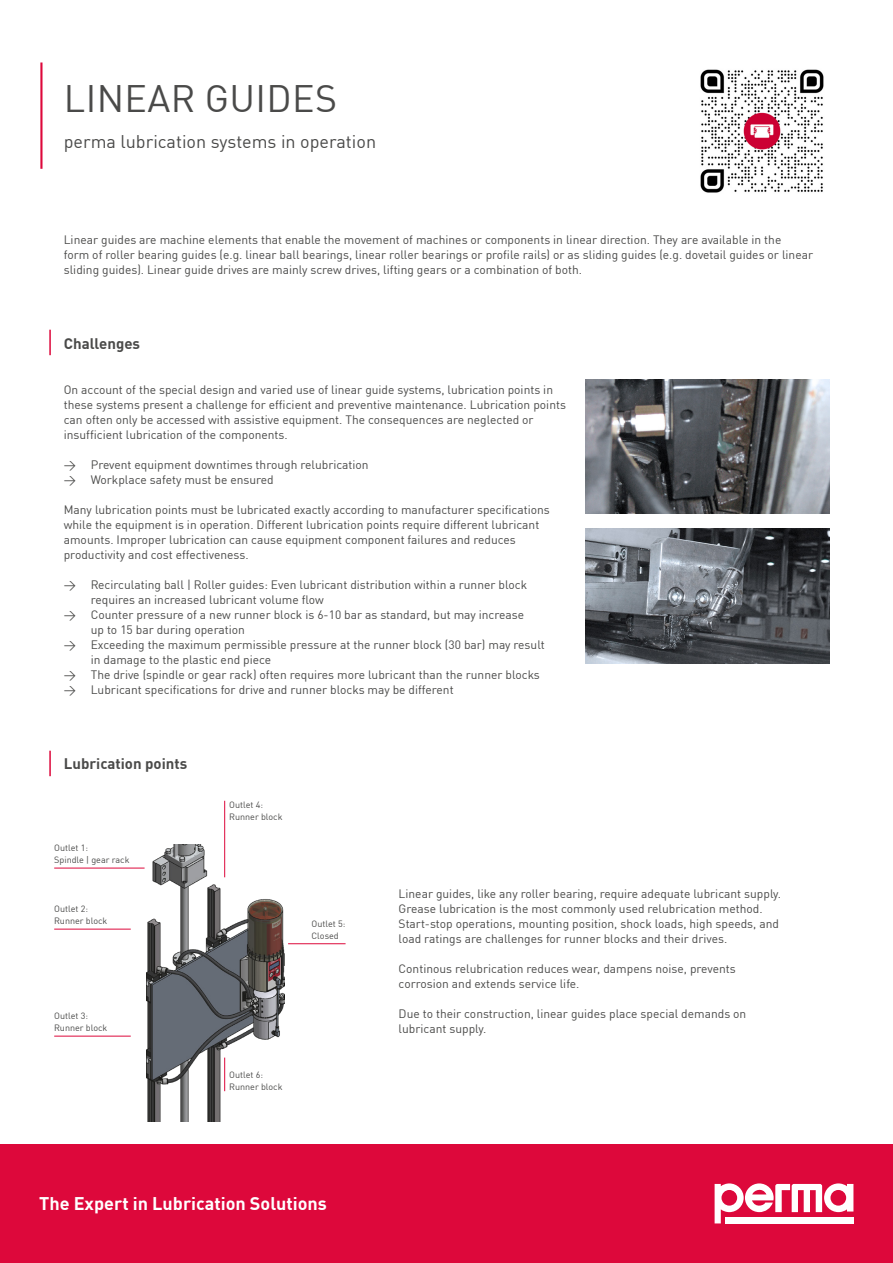
<style>
.page{position:relative;width:893px;height:1263px;background:#fff}
.page>*{position:absolute;margin:0;border:0;box-sizing:border-box;transform-origin:0 0}
.t1{font:37.5px "DIN Pro";letter-spacing:.01em;color:#4a4a49}
.t2{font:18px "DIN Pro";color:#4a4a49}
.t3{font:700 18px "DIN Pro";color:#fff}
.t4{font:700 15px "DIN Pro";color:#4a4a49}
.t5{font:12px/15px "DIN Pro";color:#4a4a49}
.t6{font:9px/12px "DIN Pro";color:#4a4a49}
</style>
<div class="page">
<div style="left:0;top:1144px;width:893px;height:119px;background:#dd083b"></div>
<svg style="left:715px;top:1183px;width:138px;height:40px"></svg>
<img style="left:585px;top:379px;width:244px;height:135px">
<img style="left:147px;top:845px;width:137px;height:277px">
<img style="left:585px;top:529px;width:244px;height:135px">
<hr style="left:40px;top:62px;width:3px;height:107px;background:#dd083b">
<img style="left:700px;top:69px;width:124px;height:124px">
<hr style="left:49px;top:330px;width:2px;height:25px;background:#dd083b">
<hr style="left:49px;top:751px;width:2px;height:25px;background:#dd083b">
<hr style="left:288px;top:943px;width:58px;height:1px;background:#dd083b">
<hr style="left:54px;top:868px;width:91px;height:1px;background:#dd083b">
<hr style="left:54px;top:929px;width:77px;height:1px;background:#dd083b">
<hr style="left:54px;top:1036px;width:77px;height:1px;background:#dd083b">
<hr style="left:224px;top:801px;width:1px;height:76px;background:#dd083b">
<hr style="left:224px;top:1057px;width:1px;height:34px;background:#dd083b">
<h1 class="t1" style="left:64px;top:70px;width:275px">LINEAR GUIDES</h1>
<h2 class="t2" style="left:64px;top:128px;width:314px">perma lubrication systems in operation</h2>
<p class="t5" style="left:64px;top:231px;width:751px">Linear guides are machine elements that enable the movement of machines or components in linear direction. They are available in the<br>form of roller bearing guides (e.g. linear ball bearings, linear roller bearings or profile rails) or as sliding guides (e.g. dovetail guides or linear sliding guides). Linear guide drives are mainly screw drives, lifting gears or a combination of both.</p>
<p class="t4" style="left:64px;top:332px;width:78px">Challenges</p>
<p class="t5" style="left:64px;top:381px;width:504px">On account of the special design and varied use of linear guide systems, lubrication points in these systems present a challenge for efficient and preventive maintenance. Lubrication points can often only be accessed with assistive equipment. The consequences are neglected or insufficient lubrication of the components.</p>
<p class="t5" style="left:64px;top:456px;width:306px">→ Prevent equipment downtimes through relubrication</p>
<p class="t5" style="left:64px;top:471px;width:212px">→ Workplace safety must be ensured</p>
<p class="t5" style="left:64px;top:501px;width:488px">Many lubrication points must be lubricated exactly according to manufacturer specifications while the equipment is in operation. Different lubrication points require different lubricant amounts. Improper lubrication can cause equipment component failures and reduces productivity and cost effectiveness.</p>
<p class="t5" style="left:91px;top:576px;width:438px;text-indent:-27px">→ Recirculating ball | Roller guides: Even lubricant distribution within a runner block requires an increased lubricant volume flow</p>
<p class="t5" style="left:91px;top:606px;width:435px;text-indent:-27px">→ Counter pressure of a new runner block is 6-10 bar as standard, but may increase up to 15 bar during operation</p>
<p class="t5" style="left:91px;top:636px;width:455px;text-indent:-27px">→ Exceeding the maximum permissible pressure at the runner block (30 bar) may result in damage to the plastic end piece</p>
<p class="t5" style="left:64px;top:666px;width:478px">→ The drive (spindle or gear rack) often requires more lubricant than the runner blocks</p>
<p class="t5" style="left:64px;top:681px;width:391px">→ Lubricant specifications for drive and runner blocks may be different</p>
<p class="t4" style="left:64px;top:752px;width:125px">Lubrication points</p>
<p class="t6" style="left:54px;top:841px;width:77px">Outlet 1:<br>Spindle | gear rack</p>
<p class="t6" style="left:54px;top:903px;width:55px">Outlet 2:<br>Runner block</p>
<p class="t6" style="left:54px;top:1010px;width:55px">Outlet 3:<br>Runner block</p>
<p class="t6" style="left:229px;top:798px;width:55px">Outlet 4:<br>Runner block</p>
<p class="t6" style="left:312px;top:917px;width:35px">Outlet 5:<br>Closed</p>
<p class="t6" style="left:229px;top:1068px;width:55px">Outlet 6:<br>Runner block</p>
<h2 class="t3" style="left:39px;top:1190px;width:289px">The Expert in Lubrication Solutions</h2>
<p class="t5" style="left:399px;top:885px;width:384px">Linear guides, like any roller bearing, require adequate lubricant supply.<br>Grease lubrication is the most commonly used relubrication method.<br>Start-stop operations, mounting position, shock loads, high speeds, and load ratings are challenges for runner blocks and their drives.</p>
<p class="t5" style="left:399px;top:960px;width:339px">Continous relubrication reduces wear, dampens noise, prevents corrosion and extends service life.</p>
<p class="t5" style="left:399px;top:1005px;width:349px">Due to their construction, linear guides place special demands on lubricant supply.</p>
</div>
